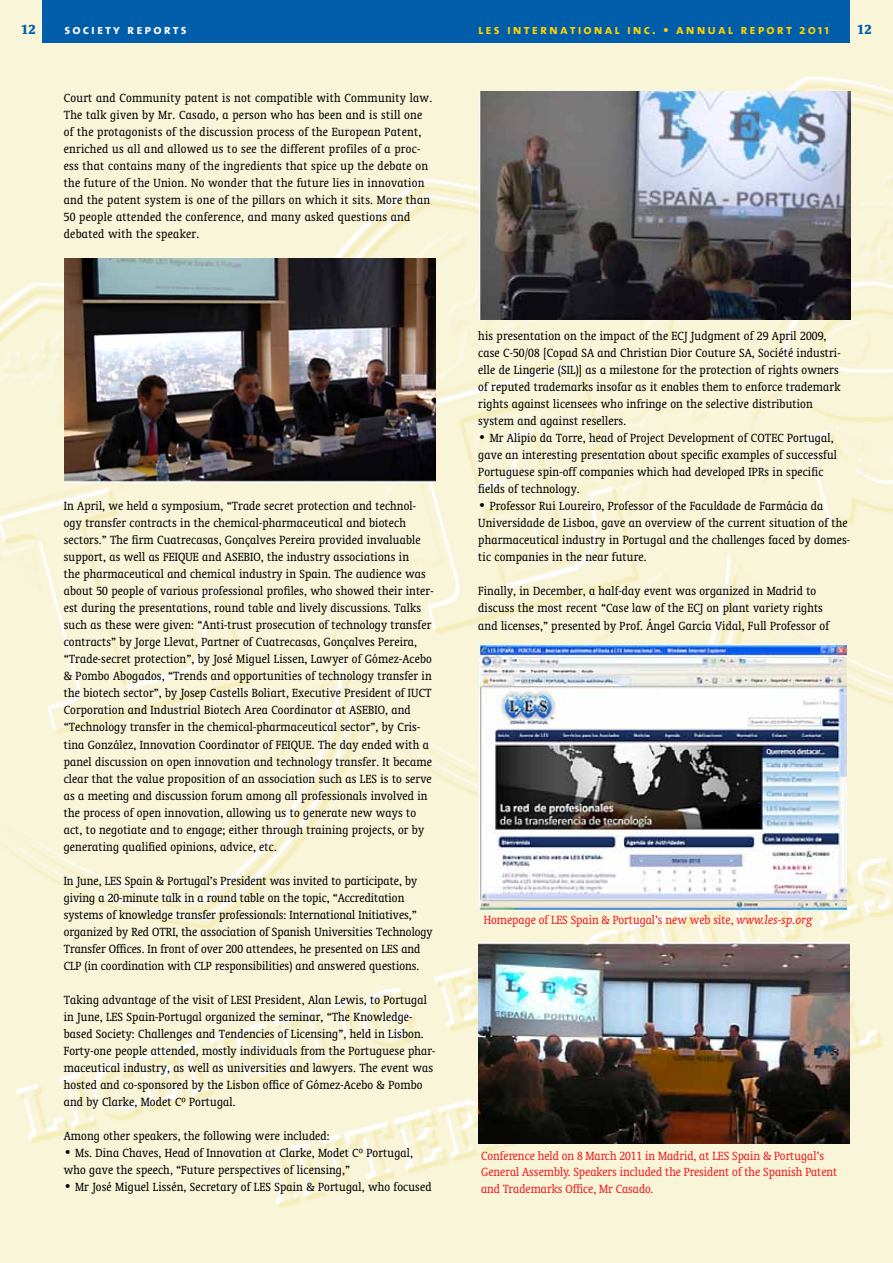
<style>
.page{position:relative;width:893px;height:1263px;background:#fff}
.page>*{position:absolute;margin:0;border:0;box-sizing:border-box;transform-origin:0 0}
.t1{font:700 condensed 15px "Oranda BT";color:#005daa}
.t2{font:condensed 13.5px/17px "Oranda BT";letter-spacing:.01em;color:#000}
.t3{font:condensed 13.5px/16.2px "Oranda BT";color:#ed1d24}
.t4{font:13.5px "The Sans Bold Caps";letter-spacing:.15em;color:#ffd200}
.t5{font:13.5px "The Sans Bold Caps";letter-spacing:.15em;color:#fff}
.s1{font-family:"The Sans";font-weight:700}
.s2{font-style:italic;font-stretch:normal}
</style>
<div class="page">
<img style="left:0;top:0;width:893px;height:1263px">
<div style="left:43px;top:0;width:807px;height:43px;background:#005daa"></div>
<img style="left:479px;top:91px;width:371px;height:228px">
<img style="left:65px;top:258px;width:371px;height:224px">
<img style="left:479px;top:644px;width:367px;height:267px">
<img style="left:478px;top:942px;width:371px;height:202px">
<p class="t1" style="left:21px;top:20px;width:16px">12</p>
<p class="t5" style="left:65px;top:18px;width:124px">society reports</p>
<p class="t4" style="left:478px;top:18px;width:352px">les international inc. • annual report <span class="s1">2011</span></p>
<p class="t1" style="left:857px;top:20px;width:16px">12</p>
<p class="t2" style="left:64px;top:89px;width:370px">Court and Community patent is not compatible with Community law.<br>The talk given by Mr. Casado, a person who has been and is still one of the protagonists of the discussion process of the European Patent, enriched us all and allowed us to see the different profiles of a proc&shy;ess that contains many of the ingredients that spice up the debate on the future of the Union. No wonder that the future lies in innovation and the patent system is one of the pillars on which it sits. More than 50 people attended the conference, and many asked questions and debated with the speaker.</p>
<p class="t2" style="left:64px;top:497px;width:371px">In April, we held a symposium, “Trade secret protection and technol&shy;ogy transfer contracts in the chemical-pharmaceutical and biotech sectors.” The firm Cuatrecasas, Gonçalves Pereira provided invaluable support, as well as FEIQUE and ASEBIO, the industry associations in<br>the pharmaceutical and chemical industry in Spain. The audience was about 50 people of various professional profiles, who showed their inter&shy;est during the presentations, round table and lively discussions. Talks such as these were given: “Anti-trust prosecution of technology transfer contracts” by Jorge Llevat, Partner of Cuatrecasas, Gonçalves Pereira, “Trade-secret protection”, by José Miguel Lissen, Lawyer of Gómez-Acebo &amp; Pombo Abogados, “Trends and opportunities of technology transfer in the biotech sector”, by Josep Castells Boliart, Executive President of IUCT Corporation and Industrial Biotech Area Coordinator at ASEBIO, and “Technology transfer in the chemical-pharmaceutical sector”, by Cris&shy;tina González, Innovation Coordinator of FEIQUE. The day ended with a panel discussion on open innovation and technology transfer. It became clear that the value proposition of an association such as LES is to serve as a meeting and discussion forum among all professionals involved in the process of open innovation, allowing us to generate new ways to act, to negotiate and to engage; either through training projects, or by generating qualified opinions, advice, etc.</p>
<p class="t2" style="left:64px;top:872px;width:370px">In June, LES Spain &amp; Portugal’s President was invited to participate, by giving a 20-minute talk in a round table on the topic, “Accreditation systems of knowledge transfer professionals: International Initiatives,” organized by Red OTRI, the association of Spanish Universities Technology Transfer Offices. In front of over 200 attendees, he presented on LES and CLP (in coordination with CLP responsibilities) and answered questions.</p>
<p class="t2" style="left:64px;top:991px;width:373px">Taking advantage of the visit of LESI President, Alan Lewis, to Portugal in June, LES Spain-Portugal organized the seminar, “The Knowledge&shy;based Society: Challenges and Tendencies of Licensing”, held in Lisbon.<br>Forty-one people attended, mostly individuals from the Portuguese phar&shy;maceutical industry, as well as universities and lawyers. The event was hosted and co-sponsored by the Lisbon office of Gómez-Acebo &amp; Pombo and by Clarke, Modet Cº Portugal.</p>
<p class="t2" style="left:64px;top:1127px;width:267px">Among other speakers, the following were included:</p>
<p class="t2" style="left:64px;top:1144px;width:351px">• Ms. Dina Chaves, Head of Innovation at Clarke, Modet Cº Portugal, who gave the speech, “Future perspectives of licensing,”</p>
<p class="t2" style="left:64px;top:1178px;width:369px">• Mr José Miguel Lissén, Secretary of LES Spain &amp; Portugal, who focused</p>
<p class="t2" style="left:478px;top:327px;width:364px">his presentation on the impact of the ECJ Judgment of 29 April 2009, case C-50/08 [Copad SA and Christian Dior Couture SA, Société industri&shy;elle de Lingerie (SIL)] as a milestone for the protection of rights owners of reputed trademarks insofar as it enables them to enforce trademark rights against licensees who infringe on the selective distribution system and against resellers.</p>
<p class="t2" style="left:478px;top:429px;width:360px">• Mr Alípio da Torre, head of Project Development of COTEC Portugal, gave an interesting presentation about specific examples of successful Portuguese spin-off companies which had developed IPRs in specific fields of technology.</p>
<p class="t2" style="left:478px;top:498px;width:373px">• Professor Rui Loureiro, Professor of the Faculdade de Farmácia da Universidade de Lisboa, gave an overview of the current situation of the pharmaceutical industry in Portugal and the challenges faced by domes&shy;tic companies in the near future.</p>
<p class="t2" style="left:478px;top:583px;width:352px">Finally, in December, a half-day event was organized in Madrid to discuss the most recent “Case law of the ECJ on plant variety rights and licenses,” presented by Prof. Ángel García Vidal, Full Professor of</p>
<p class="t3" style="left:484px;top:911px;width:330px">Homepage of LES Spain &amp; Portugal’s new web site, <span class="s2">www.les-sp.org</span></p>
<p class="t3" style="left:481px;top:1148px;width:358px">Conference held on 8 March 2011 in Madrid, at LES Spain &amp; Portugal’s<br>General Assembly. Speakers included the President of the Spanish Patent and Trademarks Office, Mr Casado.</p>
</div>
